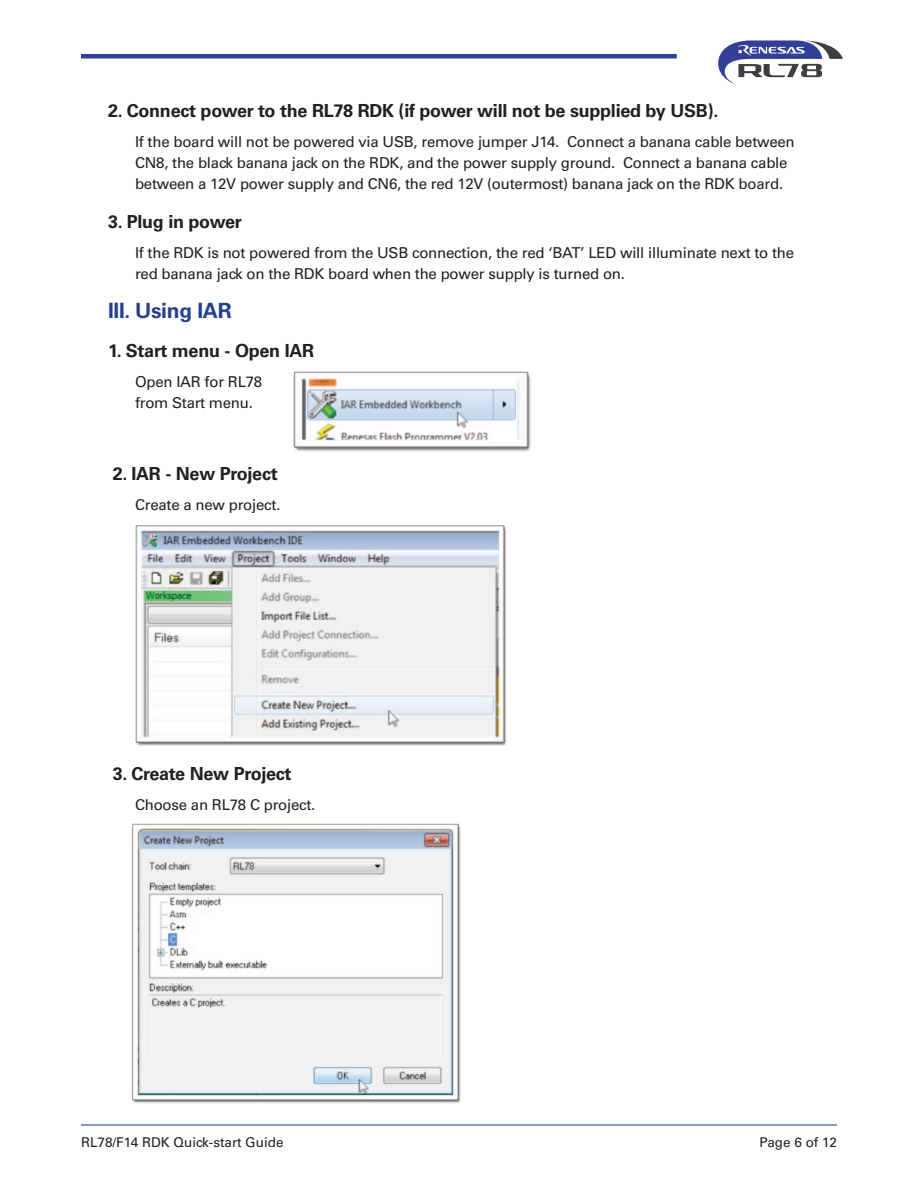
<style>
.page{position:relative;width:918px;height:1188px;background:#fff}
.page>*{position:absolute;margin:0;border:0;box-sizing:border-box;transform-origin:0 0}
.HeadQuick_medium{font:700 21px "Univers LT Std";letter-spacing:-.015em;color:#253f8e}
.HeadQuick_Small{font:700 18px "Univers LT Std";letter-spacing:-.015em;color:#231f20}
.TextQuick_indented{font:15px/21px "Univers LT Std";letter-spacing:-.015em;color:#231f20}
.t1{font:13.5px "Univers LT Std";color:#231f20}
</style>
<div class="page">
<hr style="left:81px;top:54px;width:596px;height:4px;background:#323f99">
<hr style="left:81px;top:1124px;width:756px;height:2px;background:#323f99">
<svg style="left:718px;top:40px;width:125px;height:44px"></svg>
<img style="left:293px;top:371px;width:238px;height:81px">
<img style="left:135px;top:525px;width:372px;height:221px">
<img style="left:132px;top:823px;width:329px;height:280px">
<p class="HeadQuick_Small" style="left:108px;top:100px;width:612px">2. Connect power to the RL78 RDK (if power will not be supplied by USB).</p>
<p class="TextQuick_indented" style="left:135px;top:131px;width:661px">If the board will not be powered via USB, remove jumper J14. Connect a banana cable between<br>CN8, the black banana jack on the RDK, and the power supply ground. Connect a banana cable between a 12V power supply and CN6, the red 12V (outermost) banana jack on the RDK board.</p>
<p class="HeadQuick_Small" style="left:108px;top:211px;width:135px">3. Plug in power</p>
<p class="TextQuick_indented" style="left:135px;top:242px;width:661px">If the RDK is not powered from the USB connection, the red ‘BAT’ LED will illuminate next to the red banana jack on the RDK board when the power supply is turned on.</p>
<p class="HeadQuick_medium" style="left:108px;top:298px;width:125px">III. Using IAR</p>
<p class="HeadQuick_Small" style="left:108px;top:340px;width:208px">1. Start menu - Open IAR</p>
<p class="TextQuick_indented" style="left:135px;top:371px;width:129px">Open IAR for RL78 from Start menu.</p>
<p class="HeadQuick_Small" style="left:113px;top:463px;width:167px">2. IAR - New Project</p>
<p class="TextQuick_indented" style="left:135px;top:494px;width:147px">Create a new project.</p>
<p class="HeadQuick_Small" style="left:113px;top:763px;width:180px">3. Create New Project</p>
<p class="TextQuick_indented" style="left:135px;top:794px;width:182px">Choose an RL78 C project.</p>
<p class="t1" style="left:81px;top:1135px;width:204px">RL78/F14 RDK Quick-start Guide</p>
<p class="t1" style="left:760px;top:1135px;width:79px">Page 6 of 12</p>
</div>
